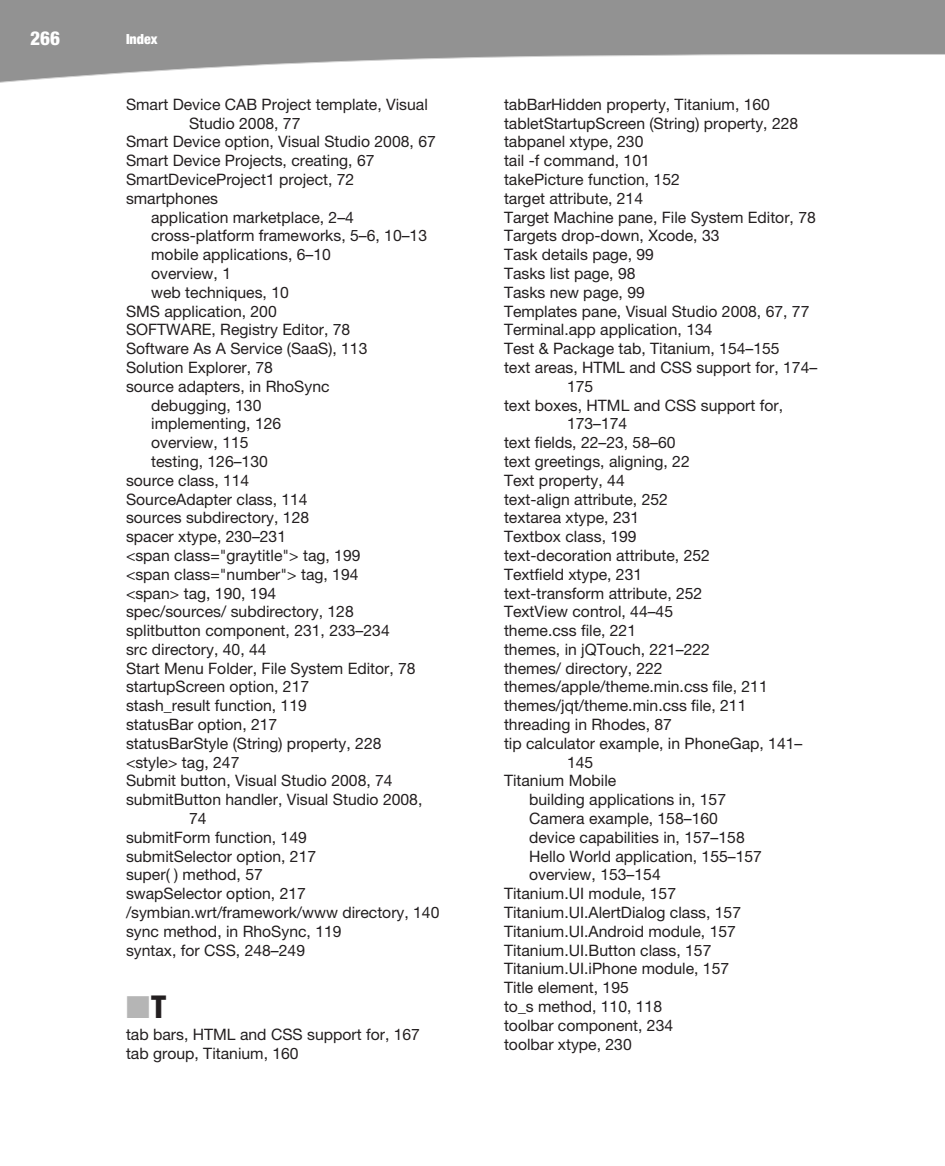
<style>
.page{position:relative;width:945px;height:1166px;background:#fff}
.page>*{position:absolute;margin:0;border:0;box-sizing:border-box;transform-origin:0 0}
.t1{font:800 condensed 31.5px "Helvetica Neue";color:#231f20}
.t2{font:800 condensed 19.25px "Helvetica Neue";color:#fff}
.t3{font:15.75px/18.7px "Helvetica Neue";color:#231f20}
.t4{font:900 condensed 14px "Helvetica Neue";color:#fff}
.s1{color:#b5b5b5}
</style>
<div class="page">
<svg style="left:0;top:0;width:945px;height:83px"></svg>
<div style="left:0;top:21px;width:74px;height:33px;background:#929292"></div>
<p class="t2" style="left:30px;top:31px;width:32px">266</p>
<p class="t4" style="left:126px;top:34px;width:33px">Index</p>
<p class="t3" style="left:126px;top:96px;width:303px">Smart Device CAB Project template, Visual</p>
<p class="t3" style="left:189px;top:115px;width:113px">Studio 2008, 77</p>
<p class="t3" style="left:126px;top:134px;width:311px">Smart Device option, Visual Studio 2008, 67</p>
<p class="t3" style="left:126px;top:153px;width:250px">Smart Device Projects, creating, 67</p>
<p class="t3" style="left:126px;top:172px;width:230px">SmartDeviceProject1 project, 72</p>
<p class="t3" style="left:126px;top:190px;width:94px">smartphones</p>
<p class="t3" style="left:151px;top:209px;width:204px">application marketplace, 2–4</p>
<p class="t3" style="left:151px;top:228px;width:277px">cross-platform frameworks, 5–6, 10–13</p>
<p class="t3" style="left:151px;top:247px;width:181px">mobile applications, 6–10</p>
<p class="t3" style="left:151px;top:266px;width:81px">overview, 1</p>
<p class="t3" style="left:151px;top:284px;width:139px">web techniques, 10</p>
<p class="t3" style="left:126px;top:303px;width:152px">SMS application, 200</p>
<p class="t3" style="left:126px;top:322px;width:226px">SOFTWARE, Registry Editor, 78</p>
<p class="t3" style="left:126px;top:341px;width:243px">Software As A Service (SaaS), 113</p>
<p class="t3" style="left:126px;top:359px;width:149px">Solution Explorer, 78</p>
<p class="t3" style="left:126px;top:378px;width:205px">source adapters, in RhoSync</p>
<p class="t3" style="left:151px;top:397px;width:112px">debugging, 130</p>
<p class="t3" style="left:151px;top:416px;width:132px">implementing, 126</p>
<p class="t3" style="left:151px;top:435px;width:99px">overview, 115</p>
<p class="t3" style="left:151px;top:453px;width:118px">testing, 126–130</p>
<p class="t3" style="left:126px;top:472px;width:125px">source class, 114</p>
<p class="t3" style="left:126px;top:491px;width:183px">SourceAdapter class, 114</p>
<p class="t3" style="left:126px;top:510px;width:185px">sources subdirectory, 128</p>
<p class="t3" style="left:126px;top:529px;width:162px">spacer xtype, 230–231</p>
<p class="t3" style="left:126px;top:547px;width:236px">&lt;span class="graytitle"&gt; tag, 199</p>
<p class="t3" style="left:126px;top:566px;width:234px">&lt;span class="number"&gt; tag, 194</p>
<p class="t3" style="left:126px;top:585px;width:152px">&lt;span&gt; tag, 190, 194</p>
<p class="t3" style="left:126px;top:604px;width:229px">spec/sources/ subdirectory, 128</p>
<p class="t3" style="left:126px;top:623px;width:265px">splitbutton component, 231, 233–234</p>
<p class="t3" style="left:126px;top:641px;width:142px">src directory, 40, 44</p>
<p class="t3" style="left:126px;top:660px;width:291px">Start Menu Folder, File System Editor, 78</p>
<p class="t3" style="left:126px;top:679px;width:185px">startupScreen option, 217</p>
<p class="t3" style="left:126px;top:698px;width:182px">stash_result function, 119</p>
<p class="t3" style="left:126px;top:716px;width:153px">statusBar option, 217</p>
<p class="t3" style="left:126px;top:735px;width:257px">statusBarStyle (String) property, 228</p>
<p class="t3" style="left:126px;top:754px;width:115px">&lt;style&gt; tag, 247</p>
<p class="t3" style="left:126px;top:773px;width:268px">Submit button, Visual Studio 2008, 74</p>
<p class="t3" style="left:126px;top:792px;width:298px">submitButton handler, Visual Studio 2008,</p>
<p class="t3" style="left:189px;top:810px;width:19px">74</p>
<p class="t3" style="left:126px;top:829px;width:182px">submitForm function, 149</p>
<p class="t3" style="left:126px;top:848px;width:192px">submitSelector option, 217</p>
<p class="t3" style="left:126px;top:867px;width:138px">super( ) method, 57</p>
<p class="t3" style="left:126px;top:885px;width:181px">swapSelector option, 217</p>
<p class="t3" style="left:126px;top:904px;width:315px">/symbian.wrt/framework/www directory, 140</p>
<p class="t3" style="left:126px;top:923px;width:217px">sync method, in RhoSync, 119</p>
<p class="t3" style="left:126px;top:942px;width:181px">syntax, for CSS, 248–249</p>
<h1 class="t1" style="left:126px;top:995px;width:42px"><span class="s1">■</span>T</h1>
<p class="t3" style="left:126px;top:1026px;width:296px">tab bars, HTML and CSS support for, 167 tab group, Titanium, 160</p>
<p class="t3" style="left:504px;top:96px;width:268px">tabBarHidden property, Titanium, 160</p>
<p class="t3" style="left:504px;top:115px;width:296px">tabletStartupScreen (String) property, 228</p>
<p class="t3" style="left:504px;top:134px;width:141px">tabpanel xtype, 230</p>
<p class="t3" style="left:504px;top:153px;width:147px">tail -f command, 101</p>
<p class="t3" style="left:504px;top:172px;width:177px">takePicture function, 152</p>
<p class="t3" style="left:504px;top:190px;width:141px">target attribute, 214</p>
<p class="t3" style="left:504px;top:209px;width:313px">Target Machine pane, File System Editor, 78</p>
<p class="t3" style="left:504px;top:228px;width:217px">Targets drop-down, Xcode, 33</p>
<p class="t3" style="left:504px;top:247px;width:151px">Task details page, 99</p>
<p class="t3" style="left:504px;top:266px;width:133px">Tasks list page, 98</p>
<p class="t3" style="left:504px;top:284px;width:142px">Tasks new page, 99</p>
<p class="t3" style="left:504px;top:303px;width:307px">Templates pane, Visual Studio 2008, 67, 77</p>
<p class="t3" style="left:504px;top:322px;width:210px">Terminal.app application, 134</p>
<p class="t3" style="left:504px;top:341px;width:277px">Test &amp; Package tab, Titanium, 154–155</p>
<p class="t3" style="left:504px;top:359px;width:315px">text areas, HTML and CSS support for, 174–</p>
<p class="t3" style="left:567px;top:378px;width:28px">175</p>
<p class="t3" style="left:504px;top:397px;width:281px">text boxes, HTML and CSS support for,</p>
<p class="t3" style="left:567px;top:416px;width:62px">173–174</p>
<p class="t3" style="left:504px;top:435px;width:173px">text fields, 22–23, 58–60</p>
<p class="t3" style="left:504px;top:453px;width:187px">text greetings, aligning, 22</p>
<p class="t3" style="left:504px;top:472px;width:122px">Text property, 44</p>
<p class="t3" style="left:504px;top:491px;width:165px">text-align attribute, 252</p>
<p class="t3" style="left:504px;top:510px;width:137px">textarea xtype, 231</p>
<p class="t3" style="left:504px;top:529px;width:134px">Textbox class, 199</p>
<p class="t3" style="left:504px;top:547px;width:207px">text-decoration attribute, 252</p>
<p class="t3" style="left:504px;top:566px;width:140px">Textfield xtype, 231</p>
<p class="t3" style="left:504px;top:585px;width:200px">text-transform attribute, 252</p>
<p class="t3" style="left:504px;top:604px;width:171px">TextView control, 44–45</p>
<p class="t3" style="left:504px;top:623px;width:134px">theme.css file, 221</p>
<p class="t3" style="left:504px;top:641px;width:208px">themes, in jQTouch, 221–222</p>
<p class="t3" style="left:504px;top:660px;width:160px">themes/ directory, 222</p>
<p class="t3" style="left:504px;top:679px;width:265px">themes/apple/theme.min.css file, 211</p>
<p class="t3" style="left:504px;top:698px;width:244px">themes/jqt/theme.min.css file, 211</p>
<p class="t3" style="left:504px;top:716px;width:170px">threading in Rhodes, 87</p>
<p class="t3" style="left:504px;top:735px;width:300px">tip calculator example, in PhoneGap, 141–</p>
<p class="t3" style="left:567px;top:754px;width:28px">145</p>
<p class="t3" style="left:504px;top:773px;width:114px">Titanium Mobile</p>
<p class="t3" style="left:529px;top:792px;width:198px">building applications in, 157</p>
<p class="t3" style="left:529px;top:810px;width:190px">Camera example, 158–160</p>
<p class="t3" style="left:529px;top:829px;width:217px">device capabilities in, 157–158</p>
<p class="t3" style="left:529px;top:848px;width:234px">Hello World application, 155–157</p>
<p class="t3" style="left:529px;top:867px;width:133px">overview, 153–154</p>
<p class="t3" style="left:504px;top:885px;width:174px">Titanium.UI module, 157</p>
<p class="t3" style="left:504px;top:904px;width:239px">Titanium.UI.AlertDialog class, 157</p>
<p class="t3" style="left:504px;top:923px;width:233px">Titanium.UI.Android module, 157</p>
<p class="t3" style="left:504px;top:942px;width:209px">Titanium.UI.Button class, 157</p>
<p class="t3" style="left:504px;top:961px;width:227px">Titanium.UI.iPhone module, 157</p>
<p class="t3" style="left:504px;top:979px;width:126px">Title element, 195</p>
<p class="t3" style="left:504px;top:998px;width:160px">to_s method, 110, 118</p>
<p class="t3" style="left:504px;top:1017px;width:171px">toolbar component, 234</p>
<p class="t3" style="left:504px;top:1036px;width:129px">toolbar xtype, 230</p>
</div>
